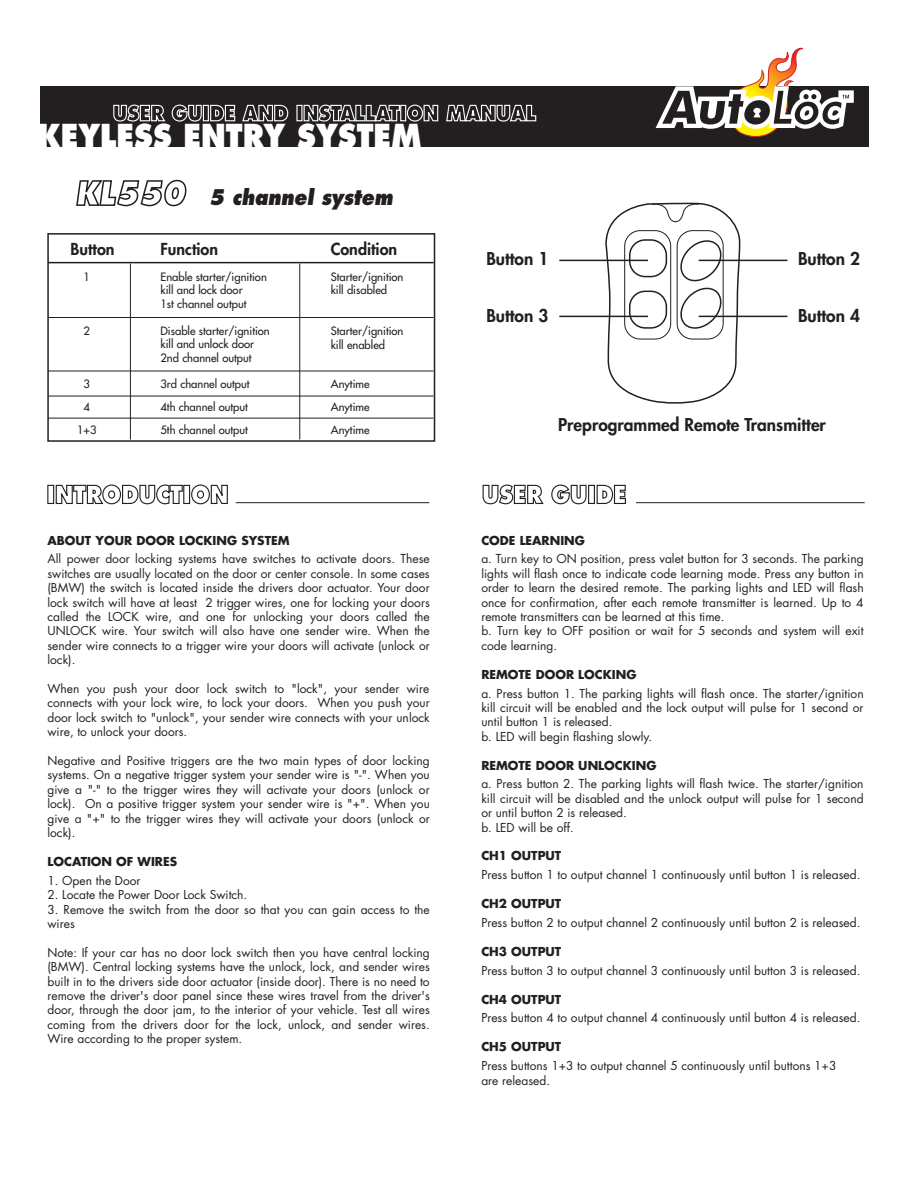
<style>
.page{position:relative;width:919px;height:1188px;background:#fff}
.page>*{position:absolute;margin:0;border:0;box-sizing:border-box;transform-origin:0 0}
.t1{font:800 32.1px "Futura";color:#fff;scale:.88 1}
.t2{font:italic 800 21px "Futura";color:#231f20;scale:.88 1}
.t3{font:800 17.25px "Futura";color:#231f20}
.t4{font:800 16.05px "Futura";color:#231f20}
.t5{font:12px/14.4px "Futura";color:#231f20}
.t6{font:700 12px "Futura";color:#231f20}
.t7{font:11.25px/13.5px "Futura";color:#231f20}
</style>
<div class="page">
<div style="left:40px;top:86px;width:828px;height:60px;background:#231f20"></div>
<svg style="left:76px;top:179px;width:111px;height:28px"></svg>
<svg style="left:482px;top:484px;width:62px;height:21px"></svg>
<svg style="left:551px;top:484px;width:36px;height:21px"></svg>
<div style="left:588px;top:485px;width:6px;height:19px;border:1px solid #231f20"></div>
<svg style="left:596px;top:484px;width:30px;height:20px"></svg>
<svg style="left:113px;top:104px;width:89px;height:18px"></svg>
<div style="left:203px;top:105px;width:6px;height:16px;border:1px solid #fff"></div>
<svg style="left:210px;top:104px;width:79px;height:18px"></svg>
<svg style="left:303px;top:104px;width:97px;height:18px"></svg>
<div style="left:400px;top:105px;width:6px;height:16px;border:1px solid #fff"></div>
<svg style="left:406px;top:104px;width:32px;height:18px"></svg>
<svg style="left:446px;top:104px;width:90px;height:18px"></svg>
<hr style="left:635px;top:502px;width:229px;height:1px;background:#231f20">
<div style="left:47px;top:485px;width:7px;height:19px;border:1px solid #231f20"></div>
<svg style="left:55px;top:484px;width:128px;height:21px"></svg>
<div style="left:183px;top:485px;width:7px;height:19px;border:1px solid #231f20"></div>
<svg style="left:190px;top:484px;width:38px;height:21px"></svg>
<hr style="left:236px;top:502px;width:193px;height:1px;background:#231f20">
<hr style="left:559px;top:260px;width:88px;height:1px;background:#231f20">
<hr style="left:559px;top:316px;width:88px;height:1px;background:#231f20">
<hr style="left:698px;top:260px;width:89px;height:1px;background:#231f20">
<hr style="left:698px;top:316px;width:89px;height:1px;background:#231f20">
<svg style="left:604px;top:202px;width:136px;height:202px"></svg>
<div style="left:47px;top:233px;width:388px;height:209px;border:2px solid #231f20"></div>
<hr style="left:48px;top:262px;width:385px;height:1px;background:#231f20">
<hr style="left:48px;top:317px;width:385px;height:1px;background:#231f20">
<hr style="left:48px;top:371px;width:385px;height:1px;background:#231f20">
<hr style="left:48px;top:396px;width:385px;height:1px;background:#231f20">
<hr style="left:48px;top:418px;width:385px;height:1px;background:#231f20">
<hr style="left:130px;top:264px;width:1px;height:175px;background:#231f20">
<hr style="left:299px;top:264px;width:1px;height:175px;background:#231f20">
<svg style="left:655px;top:47px;width:198px;height:90px"></svg>
<h1 class="t1" style="left:37px;top:116px;width:438px">KEYLESS ENTRY SYSTEM</h1>
<h2 class="t2" style="left:209px;top:184px;width:210px">5 channel system</h2>
<h3 class="t4" style="left:71px;top:238px;width:45px">Button</h3>
<h3 class="t4" style="left:160px;top:238px;width:59px">Function</h3>
<h3 class="t4" style="left:330px;top:238px;width:68px">Condition</h3>
<p class="t7" style="left:84px;top:270px;width:8px">1</p>
<p class="t7" style="left:160px;top:270px;width:108px">Enable starter/ignition kill and lock door<br>1st channel output</p>
<p class="t7" style="left:330px;top:270px;width:74px">Starter/ignition kill disabled</p>
<p class="t7" style="left:84px;top:324px;width:8px">2</p>
<p class="t7" style="left:160px;top:324px;width:111px">Disable starter/ignition kill and unlock door<br>2nd channel output</p>
<p class="t7" style="left:330px;top:324px;width:74px">Starter/ignition kill enabled</p>
<p class="t7" style="left:84px;top:377px;width:8px">3</p>
<p class="t7" style="left:160px;top:377px;width:91px">3rd channel output</p>
<p class="t7" style="left:330px;top:377px;width:40px">Anytime</p>
<p class="t7" style="left:84px;top:400px;width:8px">4</p>
<p class="t7" style="left:160px;top:400px;width:89px">4th channel output</p>
<p class="t7" style="left:330px;top:400px;width:40px">Anytime</p>
<p class="t7" style="left:77px;top:423px;width:21px">1+3</p>
<p class="t7" style="left:160px;top:423px;width:89px">5th channel output</p>
<p class="t7" style="left:330px;top:423px;width:40px">Anytime</p>
<p class="t6" style="left:47px;top:532px;width:243px">ABOUT YOUR DOOR LOCKING SYSTEM</p>
<p class="t5" style="left:47px;top:552px;width:384px;text-align:justify">All power door locking systems have switches to activate doors. These switches are usually located on the door or center console. In some cases (BMW) the switch is located inside the drivers door actuator. Your door lock switch will have at least 2 trigger wires, one for locking your doors called the LOCK wire, and one for unlocking your doors called the UNLOCK wire. Your switch will also have one sender wire. When the sender wire connects to a trigger wire your doors will activate (unlock or lock).</p>
<p class="t5" style="left:47px;top:681px;width:384px;text-align:justify">When you push your door lock switch to "lock", your sender wire connects with your lock wire, to lock your doors. When you push your door lock switch to "unlock", your sender wire connects with your unlock wire, to unlock your doors.</p>
<p class="t5" style="left:47px;top:753px;width:384px;text-align:justify">Negative and Positive triggers are the two main types of door locking systems. On a negative trigger system your sender wire is "-". When you give a "-" to the trigger wires they will activate your doors (unlock or lock). On a positive trigger system your sender wire is "+". When you give a "+" to the trigger wires they will activate your doors (unlock or lock).</p>
<p class="t6" style="left:47px;top:853px;width:131px">LOCATION OF WIRES</p>
<p class="t5" style="left:47px;top:873px;width:95px">1. Open the Door</p>
<p class="t5" style="left:47px;top:887px;width:201px">2. Locate the Power Door Lock Switch.</p>
<p class="t5" style="left:47px;top:902px;width:383px">3. Remove the switch from the door so that you can gain access to the wires</p>
<p class="t5" style="left:47px;top:945px;width:384px;text-align:justify">Note: If your car has no door lock switch then you have central locking (BMW). Central locking systems have the unlock, lock, and sender wires built in to the drivers side door actuator (inside door). There is no need to remove the driver's door panel since these wires travel from the driver's door, through the door jam, to the interior of your vehicle. Test all wires coming from the drivers door for the lock, unlock, and sender wires.<br>Wire according to the proper system.</p>
<h3 class="t3" style="left:486px;top:247px;width:63px">Button 1</h3>
<h3 class="t3" style="left:797px;top:247px;width:63px">Button 2</h3>
<h3 class="t3" style="left:486px;top:304px;width:63px">Button 3</h3>
<h3 class="t3" style="left:797px;top:304px;width:63px">Button 4</h3>
<h3 class="t3" style="left:558px;top:413px;width:269px">Preprogrammed Remote Transmitter</h3>
<p class="t6" style="left:481px;top:532px;width:105px">CODE LEARNING</p>
<p class="t5" style="left:481px;top:552px;width:384px">a. Turn key to ON position, press valet button for 3 seconds. The parking lights will flash once to indicate code learning mode. Press any button in order to learn the desired remote. The parking lights and LED will flash once for confirmation, after each remote transmitter is learned. Up to 4 remote transmitters can be learned at this time.<br>b. Turn key to OFF position or wait for 5 seconds and system will exit code learning.</p>
<p class="t6" style="left:481px;top:666px;width:157px">REMOTE DOOR LOCKING</p>
<p class="t5" style="left:481px;top:686px;width:384px">a. Press button 1. The parking lights will flash once. The starter/ignition kill circuit will be enabled and the lock output will pulse for 1 second or until button 1 is released.<br>b. LED will begin flashing slowly.</p>
<p class="t6" style="left:481px;top:757px;width:176px">REMOTE DOOR UNLOCKING</p>
<p class="t5" style="left:481px;top:777px;width:383px">a. Press button 2. The parking lights will flash twice. The starter/ignition kill circuit will be disabled and the unlock output will pulse for 1 second or until button 2 is released.<br>b. LED will be off.</p>
<p class="t6" style="left:481px;top:848px;width:81px">CH1 OUTPUT</p>
<p class="t5" style="left:481px;top:868px;width:380px">Press button 1 to output channel 1 continuously until button 1 is released.</p>
<p class="t6" style="left:481px;top:895px;width:81px">CH2 OUTPUT</p>
<p class="t5" style="left:481px;top:915px;width:380px">Press button 2 to output channel 2 continuously until button 2 is released.</p>
<p class="t6" style="left:481px;top:943px;width:81px">CH3 OUTPUT</p>
<p class="t5" style="left:481px;top:963px;width:380px">Press button 3 to output channel 3 continuously until button 3 is released.</p>
<p class="t6" style="left:481px;top:991px;width:81px">CH4 OUTPUT</p>
<p class="t5" style="left:481px;top:1011px;width:380px">Press button 4 to output channel 4 continuously until button 4 is released.</p>
<p class="t6" style="left:481px;top:1038px;width:81px">CH5 OUTPUT</p>
<p class="t5" style="left:481px;top:1058px;width:356px">Press buttons 1+3 to output channel 5 continuously until buttons 1+3 are released.</p>
</div>
